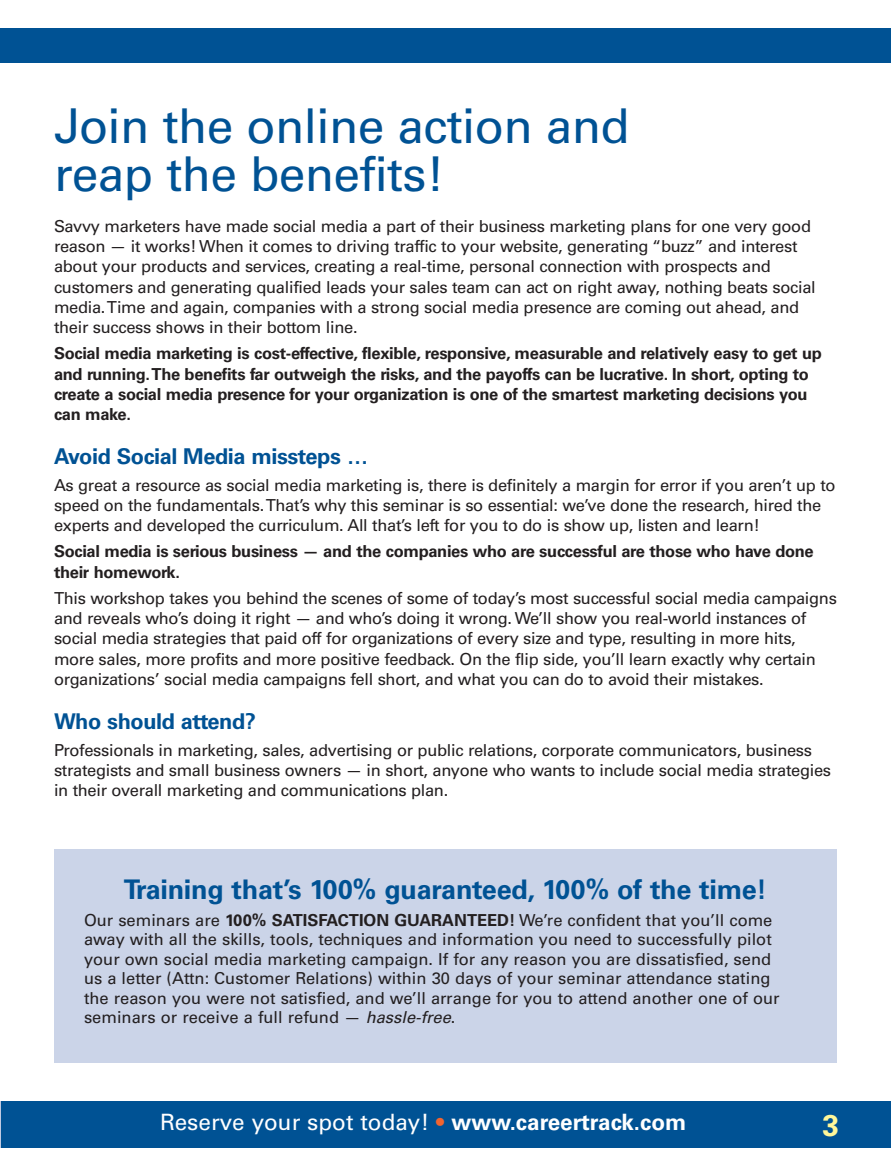
<style>
.page{position:relative;width:891px;height:1175px;background:#fff}
.page>*{position:absolute;margin:0;border:0;box-sizing:border-box;transform-origin:0 0}
.t1{font:48px/48px "Univers LT Std";letter-spacing:-.015em;color:#005294}
.t2{font:700 30px "Univers LT Std";color:#fff79a}
.Copy{font:700 27px "Univers LT Std";letter-spacing:-.01em;color:#005294}
.Copy-2{font:22.5px "Univers LT Std";color:#fff}
.Subhead{font:700 21.75px "Univers LT Std";letter-spacing:-.02em;color:#005294}
.Copy-3{font:16.5px/20.2px "Univers LT Std";letter-spacing:-.02em;color:#231f20}
.Copy-4{font:16.5px/19.5px "Univers LT Std";color:#231f20}
.t3{font:700 16.5px/20.2px "Univers LT Std";letter-spacing:-.02em;color:#231f20}
.s1{font-weight:700}
.s2{font-style:italic}
.s3{color:#f2642f}
</style>
<div class="page">
<div style="left:0;top:1101px;width:891px;height:47px;background:#005294"></div>
<hr style="left:0;top:1101px;width:1px;height:47px;background:#c0cae2">
<div style="left:0;top:28px;width:891px;height:35px;background:#005294"></div>
<div style="left:54px;top:849px;width:783px;height:213px;background:#cbd4e8"></div>
<p class="t1" style="left:54px;top:102px;width:577px">Join the online action and reap the benefits!</p>
<p class="Copy-3" style="left:54px;top:216px;width:763px">Savvy marketers have made social media a part of their business marketing plans for one very good reason — it works! When it comes to driving traffic to your website, generating “buzz” and interest about your products and services, creating a real-time, personal connection with prospects and customers and generating qualified leads your sales team can act on right away, nothing beats social media. Time and again, companies with a strong social media presence are coming out ahead, and their success shows in their bottom line.</p>
<p class="t3" style="left:54px;top:343px;width:769px">Social media marketing is cost-effective, flexible, responsive, measurable and relatively easy to get up and running. The benefits far outweigh the risks, and the payoffs can be lucrative. In short, opting to create a social media presence for your organization is one of the smartest marketing decisions you can make.</p>
<p class="Subhead" style="left:54px;top:444px;width:316px">Avoid Social Media missteps …</p>
<p class="Copy-3" style="left:54px;top:475px;width:783px">As great a resource as social media marketing is, there is definitely a margin for error if you aren’t up to speed on the fundamentals. That’s why this seminar is so essential: we’ve done the research, hired the experts and developed the curriculum. All that’s left for you to do is show up, listen and learn!</p>
<p class="t3" style="left:54px;top:541px;width:761px">Social media is serious business — and the companies who are successful are those who have done their homework.</p>
<p class="Copy-3" style="left:54px;top:588px;width:784px">This workshop takes you behind the scenes of some of today’s most successful social media campaigns and reveals who’s doing it right — and who’s doing it wrong. We’ll show you real-world instances of social media strategies that paid off for organizations of every size and type, resulting in more hits, more sales, more profits and more positive feedback. On the flip side, you’ll learn exactly why certain organizations’ social media campaigns fell short, and what you can do to avoid their mistakes.</p>
<p class="Subhead" style="left:54px;top:709px;width:203px">Who should attend?</p>
<p class="Copy-3" style="left:54px;top:739px;width:779px">Professionals in marketing, sales, advertising or public relations, corporate communicators, business strategists and small business owners — in short, anyone who wants to include social media strategies in their overall marketing and communications plan.</p>
<p class="Copy" style="left:124px;top:873px;width:645px">Training that’s 100% guaranteed, 100% of the time!</p>
<p class="Copy-4" style="left:84px;top:910px;width:697px">Our seminars are <span class="s1">100% SATISFACTION GUARANTEED!</span> We’re confident that you’ll come away with all the skills, tools, techniques and information you need to successfully pilot your own social media marketing campaign. If for any reason you are dissatisfied, send us a letter (Attn: Customer Relations) within 30 days of your seminar attendance stating the reason you were not satisfied, and we’ll arrange for you to attend another one of our seminars or receive a full refund — <span class="s2">hassle-free</span>.</p>
<p class="Copy-2" style="left:160px;top:1108px;width:528px">Reserve your spot today! <span class="s3">•</span> <span class="s1">www.careertrack.com</span></p>
<p class="t2" style="left:823px;top:1108px;width:18px">3</p>
</div>
